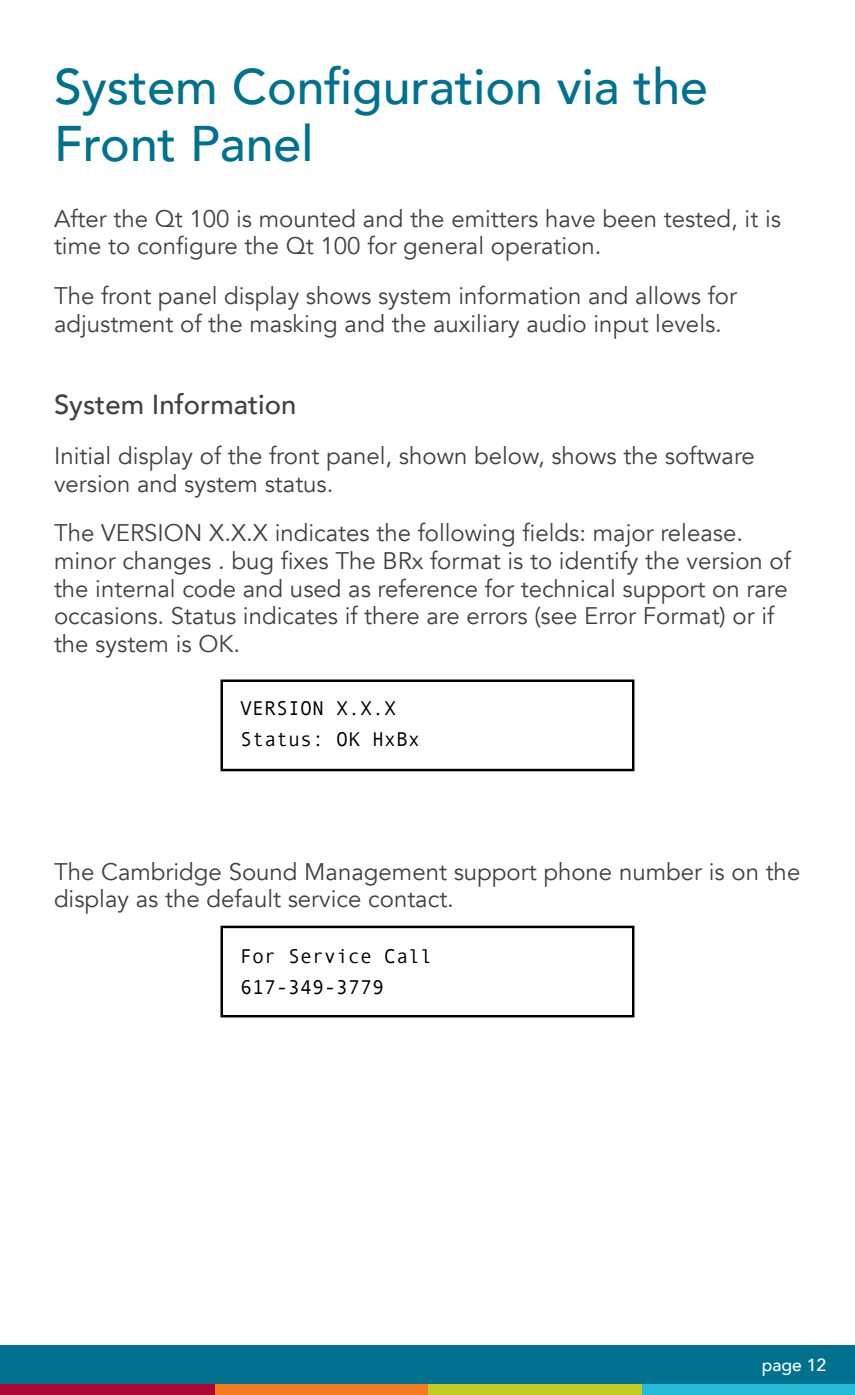
<style>
.page{position:relative;width:855px;height:1395px;background:#fff}
.page>*{position:absolute;margin:0;border:0;box-sizing:border-box;transform-origin:0 0}
.t1{font:500 50px "Avenir";color:#00728f}
.Avenir_basic_paragra{font:500 27.5px "Avenir";color:#414042}
.Avenir_basic_paragra-2{font:24px/27.5px "Avenir";color:#414042}
.t2{font:20px "Andale Mono";color:#000}
.t3{font:500 17.5px "Avenir";color:#fff}
</style>
<div class="page">
<div style="left:0;top:1346px;width:855px;height:38px;background:#00728f"></div>
<div style="left:640px;top:1384px;width:215px;height:11px;background:#26bcd7"></div>
<div style="left:428px;top:1384px;width:213px;height:11px;background:#c1cd23"></div>
<div style="left:215px;top:1384px;width:213px;height:11px;background:#f47b20"></div>
<div style="left:0;top:1384px;width:215px;height:11px;background:#ab0634"></div>
<div style="left:220px;top:679px;width:415px;height:92px;border:2px solid #000"></div>
<div style="left:220px;top:926px;width:415px;height:91px;border:2px solid #000"></div>
<p class="t1" style="left:54px;top:43px;width:655px">System Configuration via the</p>
<p class="t1" style="left:54px;top:101px;width:261px">Front Panel</p>
<p class="Avenir_basic_paragra-2" style="left:54px;top:205px;width:729px">After the Qt 100 is mounted and the emitters have been tested, it is time to configure the Qt 100 for general operation.</p>
<p class="Avenir_basic_paragra-2" style="left:54px;top:282px;width:685px">The front panel display shows system information and allows for adjustment of the masking and the auxiliary audio input levels.</p>
<p class="Avenir_basic_paragra" style="left:54px;top:381px;width:244px">System Information</p>
<p class="Avenir_basic_paragra-2" style="left:54px;top:442px;width:702px">Initial display of the front panel, shown below, shows the software version and system status.</p>
<p class="Avenir_basic_paragra-2" style="left:54px;top:520px;width:738px">The VERSION X.X.X indicates the following fields: major release. minor changes . bug fixes The BRx format is to identify the version of the internal code and used as reference for technical support on rare occasions. Status indicates if there are errors (see Error Format) or if the system is OK.</p>
<p class="t2" style="left:240px;top:695px;width:157px">VERSION X.X.X</p>
<p class="t2" style="left:240px;top:726px;width:181px">Status: OK HxBx</p>
<p class="Avenir_basic_paragra-2" style="left:54px;top:858px;width:748px">The Cambridge Sound Management support phone number is on the display as the default service contact.</p>
<p class="t2" style="left:240px;top:943px;width:194px">For Service Call</p>
<p class="t2" style="left:240px;top:974px;width:145px">617-349-3779</p>
<p class="t3" style="left:762px;top:1349px;width:66px">page 12</p>
</div>
